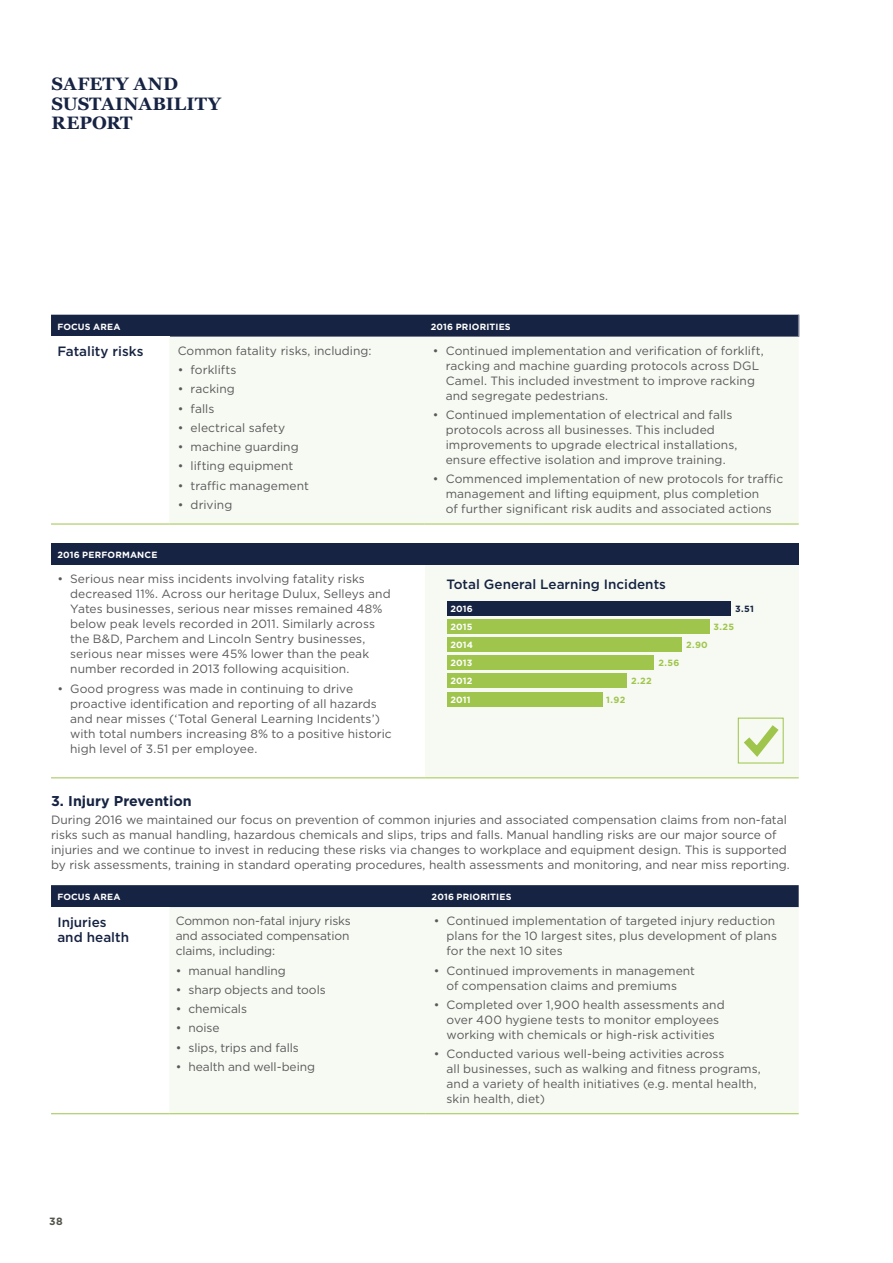
<style>
.page{position:relative;width:893px;height:1263px;background:#fff}
.page>*{position:absolute;margin:0;border:0;box-sizing:border-box;transform-origin:0 0}
.t1{font:700 18px/19.5px "Georgia";color:#162342}
.t2{font:700 14.25px "Gotham";color:#162342}
.t3{font:500 13.5px/15px "Gotham";color:#162342}
.t4{font:12px/15px "Gotham";color:#59595b}
.t5{font:700 10.5px "Gotham";color:#54544c}
.t6{font:700 9px/18.1px "Gotham";letter-spacing:.02em;color:#fff;text-align:justify}
.t7{font:700 9px "Gotham";letter-spacing:.04em;color:#9fc54d}
.t8{font:700 9px "Gotham";color:#162342}
</style>
<div class="page">
<div style="left:169px;top:337px;width:630px;height:187px;background:#f7faf2"></div>
<hr style="left:51px;top:524px;width:118px;height:1px;background:#9fc54d">
<div style="left:51px;top:315px;width:748px;height:22px;background:#162342"></div>
<hr style="left:169px;top:524px;width:255px;height:1px;background:#9fc54d">
<hr style="left:424px;top:524px;width:375px;height:1px;background:#9fc54d">
<div style="left:51px;top:543px;width:748px;height:22px;background:#162342"></div>
<div style="left:425px;top:565px;width:374px;height:213px;background:#f7faf2"></div>
<hr style="left:51px;top:777px;width:374px;height:1px;background:#9fc54d">
<hr style="left:425px;top:777px;width:374px;height:1px;background:#9fc54d">
<div style="left:447px;top:602px;width:284px;height:14px;background:#162342"></div>
<div style="left:447px;top:620px;width:262px;height:14px;background:#9fc54d"></div>
<div style="left:447px;top:638px;width:234px;height:14px;background:#9fc54d"></div>
<div style="left:447px;top:656px;width:207px;height:14px;background:#9fc54d"></div>
<div style="left:447px;top:674px;width:180px;height:14px;background:#9fc54d"></div>
<div style="left:447px;top:692px;width:155px;height:14px;background:#9fc54d"></div>
<div style="left:51px;top:885px;width:748px;height:22px;background:#162342"></div>
<div style="left:170px;top:907px;width:629px;height:206px;background:#f7faf2"></div>
<hr style="left:51px;top:1113px;width:118px;height:1px;background:#9fc54d">
<hr style="left:169px;top:1113px;width:256px;height:1px;background:#9fc54d">
<hr style="left:425px;top:1113px;width:374px;height:1px;background:#9fc54d">
<svg style="left:737px;top:717px;width:47px;height:46px"></svg>
<h1 class="t1" style="left:52px;top:74px;width:171px">SAFETY AND<br>SUSTAINABILITY<br>REPORT</h1>
<p class="t6" style="left:57px;top:317px;width:65px">FOCUS AREA</p>
<p class="t6" style="left:431px;top:317px;width:81px">2016 PRIORITIES</p>
<p class="t3" style="left:57px;top:344px;width:88px">Fatality risks</p>
<p class="t4" style="left:178px;top:343px;width:195px">Common fatality risks, including:</p>
<p class="t4" style="left:178px;top:362px;width:60px">• forklifts</p>
<p class="t4" style="left:178px;top:381px;width:59px">• racking</p>
<p class="t4" style="left:178px;top:401px;width:38px">• falls</p>
<p class="t4" style="left:178px;top:420px;width:109px">• electrical safety</p>
<p class="t4" style="left:178px;top:439px;width:122px">• machine guarding</p>
<p class="t4" style="left:178px;top:458px;width:117px">• lifting equipment</p>
<p class="t4" style="left:178px;top:478px;width:133px">• traffic management</p>
<p class="t4" style="left:178px;top:497px;width:56px">• driving</p>
<p class="t4" style="left:446px;top:343px;width:319px;text-indent:-13px">• Continued implementation and verification of forklift, racking and machine guarding protocols across DGL Camel. This included investment to improve racking and segregate pedestrians.</p>
<p class="t4" style="left:446px;top:407px;width:293px;text-indent:-13px">• Continued implementation of electrical and falls protocols across all businesses. This included improvements to upgrade electrical installations, ensure effective isolation and improve training.</p>
<p class="t4" style="left:446px;top:471px;width:339px;text-indent:-13px">• Commenced implementation of new protocols for traffic management and lifting equipment, plus completion<br>of further significant risk audits and associated actions</p>
<p class="t6" style="left:57px;top:546px;width:102px">2016 PERFORMANCE</p>
<p class="t4" style="left:70px;top:571px;width:322px;text-indent:-13px">• Serious near miss incidents involving fatality risks decreased 11%. Across our heritage Dulux, Selleys and Yates businesses, serious near misses remained 48% below peak levels recorded in 2011. Similarly across the B&amp;D, Parchem and Lincoln Sentry businesses, serious near misses were 45% lower than the peak number recorded in 2013 following acquisition.</p>
<p class="t4" style="left:70px;top:681px;width:323px;text-indent:-13px">• Good progress was made in continuing to drive proactive identification and reporting of all hazards and near misses (‘Total General Learning Incidents’) with total numbers increasing 8% to a positive historic high level of 3.51 per employee.</p>
<p class="t3" style="left:446px;top:576px;width:221px">Total General Learning Incidents</p>
<p class="t6" style="left:450px;top:599px;width:24px">2016</p>
<p class="t8" style="left:735px;top:603px;width:20px">3.51</p>
<p class="t7" style="left:714px;top:621px;width:22px">3.25</p>
<p class="t7" style="left:686px;top:639px;width:23px">2.90</p>
<p class="t7" style="left:658px;top:657px;width:22px">2.56</p>
<p class="t7" style="left:631px;top:675px;width:22px">2.22</p>
<p class="t6" style="left:450px;top:618px;width:24px">2015<br>2014<br>2013<br>2012<br>2011</p>
<p class="t7" style="left:606px;top:693px;width:21px">1.92</p>
<p class="t2" style="left:51px;top:792px;width:142px">3. Injury Prevention</p>
<p class="t4" style="left:51px;top:811px;width:740px">During 2016 we maintained our focus on prevention of common injuries and associated compensation claims from non-fatal risks such as manual handling, hazardous chemicals and slips, trips and falls. Manual handling risks are our major source of injuries and we continue to invest in reducing these risks via changes to workplace and equipment design. This is supported by risk assessments, training in standard operating procedures, health assessments and monitoring, and near miss reporting.</p>
<p class="t6" style="left:57px;top:888px;width:65px">FOCUS AREA</p>
<p class="t6" style="left:432px;top:888px;width:81px">2016 PRIORITIES</p>
<p class="t3" style="left:57px;top:914px;width:73px">Injuries and health</p>
<p class="t4" style="left:176px;top:913px;width:177px;text-align:justify">Common non-fatal injury risks and associated compensation claims, including:</p>
<p class="t4" style="left:176px;top:962px;width:112px">• manual handling</p>
<p class="t4" style="left:176px;top:982px;width:151px">• sharp objects and tools</p>
<p class="t4" style="left:176px;top:1001px;width:73px">• chemicals</p>
<p class="t4" style="left:176px;top:1020px;width:45px">• noise</p>
<p class="t4" style="left:176px;top:1039px;width:125px">• slips, trips and falls</p>
<p class="t4" style="left:176px;top:1059px;width:141px">• health and well-being</p>
<p class="t4" style="left:446px;top:913px;width:332px;text-indent:-13px">• Continued implementation of targeted injury reduction plans for the 10 largest sites, plus development of plans for the next 10 sites</p>
<p class="t4" style="left:434px;top:962px;width:263px;text-align:center">• Continued improvements in management of compensation claims and premiums</p>
<p class="t4" style="left:446px;top:997px;width:280px;text-indent:-13px">• Completed over 1,900 health assessments and over 400 hygiene tests to monitor employees working with chemicals or high-risk activities</p>
<p class="t4" style="left:446px;top:1046px;width:316px;text-indent:-13px">• Conducted various well-being activities across<br>all businesses, such as walking and fitness programs, and a variety of health initiatives (e.g. mental health, skin health, diet)</p>
<p class="t5" style="left:49px;top:1214px;width:15px">38</p>
</div>
